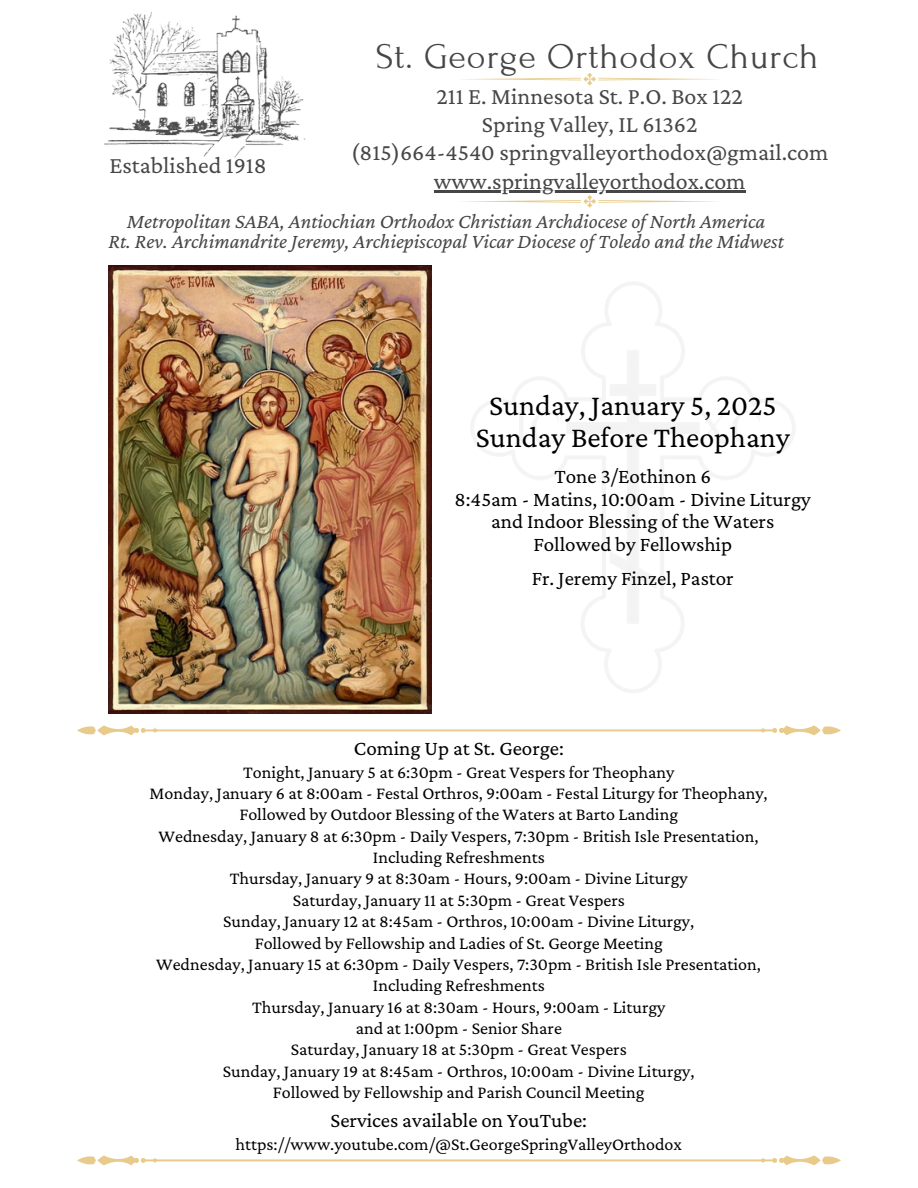
<style>
.page{position:relative;width:918px;height:1188px;background:#fff}
.page>*{position:absolute;margin:0;border:0;box-sizing:border-box;transform-origin:0 0}
.t1{font:36px "Forum";letter-spacing:.025em;color:#464646}
.t2{font:30px/32.4px "Crimson Pro";color:#000;text-align:center}
.t3{font:24px/28.2px "Crimson Pro";color:#464646;text-align:center}
.t4{font:21px/22.8px "Crimson Pro";color:#000;text-align:center}
.t5{font:italic 21px/20.2px "Crimson Pro";color:#464646;text-align:center}
.t6{font:18px "Crimson Pro";color:#000}
</style>
<div class="page">
<img style="left:104px;top:12px;width:202px;height:146px">
<svg style="left:460px;top:73px;width:260px;height:12px"></svg>
<svg style="left:460px;top:195px;width:260px;height:13px"></svg>
<svg style="left:77px;top:725px;width:764px;height:10px"></svg>
<svg style="left:77px;top:1155px;width:764px;height:10px"></svg>
<img style="left:108px;top:266px;width:323px;height:448px">
<hr style="left:434px;top:191px;width:312px;height:2px;background:#464646">
<h3 class="t1" style="left:376px;top:37px;width:444px">St. George Orthodox Church</h3>
<p class="t3" style="left:351px;top:82px;width:479px">211 E. Minnesota St. P.O. Box 122<br>Spring Valley, IL 61362<br>(815)664-4540 springvalleyorthodox@gmail.com</p>
<p class="t3" style="left:434px;top:166px;width:313px">www.springvalleyorthodox.com</p>
<p class="t5" style="left:108px;top:211px;width:677px">Metropolitan SABA, Antiochian Orthodox Christian Archdiocese of North America<br>Rt. Rev. ArchimandriteJeremy, Archiepiscopal Vicar Diocese of Toledo and the Midwest</p>
<p class="t3" style="left:109px;top:151px;width:159px">Established 1918</p>
<p class="t2" style="left:476px;top:388px;width:315px">Sunday, January 5, 2025<br>Sunday Before Theophany</p>
<p class="t4" style="left:455px;top:464px;width:358px">Tone 3/Eothinon 6<br>8:45am - Matins, 10:00am - Divine Liturgy and Indoor Blessing of the Waters<br>Followed by Fellowship</p>
<p class="t4" style="left:532px;top:567px;width:203px">Fr. Jeremy Finzel, Pastor</p>
<h1 class="t4" style="left:354px;top:737px;width:212px">Coming Up at St. George:</h1>
<p class="t6" style="left:243px;top:761px;width:433px">Tonight, January 5 at 6:30pm - Great Vespers for Theophany</p>
<h3 class="t6" style="left:149px;top:783px;width:620px">Monday, January 6 at 8:00am - Festal Orthros, 9:00am - Festal Liturgy for Theophany,</h3>
<p class="t6" style="left:239px;top:804px;width:440px">Followed by Outdoor Blessing of the Waters at Barto Landing</p>
<h4 class="t6" style="left:159px;top:826px;width:601px">Wednesday, January 8 at 6:30pm - Daily Vespers, 7:30pm - British Isle Presentation,</h4>
<p class="t6" style="left:373px;top:847px;width:173px">Including Refreshments</p>
<p class="t6" style="left:230px;top:868px;width:459px">Thursday, January 9 at 8:30am - Hours, 9:00am - Divine Liturgy</p>
<h2 class="t6" style="left:293px;top:890px;width:334px">Saturday, January 11 at 5:30pm - Great Vespers</h2>
<h4 class="t6" style="left:223px;top:911px;width:473px">Sunday, January 12 at 8:45am - Orthros, 10:00am - Divine Liturgy,</h4>
<h4 class="t6" style="left:255px;top:932px;width:409px">Followed by Fellowship and Ladies of St. George Meeting</h4>
<p class="t6" style="left:156px;top:954px;width:606px">Wednesday, January 15 at 6:30pm - Daily Vespers, 7:30pm - British Isle Presentation,</p>
<p class="t6" style="left:373px;top:975px;width:173px">Including Refreshments</p>
<p class="t6" style="left:252px;top:997px;width:415px">Thursday, January 16 at 8:30am - Hours, 9:00am - Liturgy</p>
<p class="t6" style="left:356px;top:1018px;width:208px">and at 1:00pm - Senior Share</p>
<p class="t6" style="left:291px;top:1039px;width:337px">Saturday, January 18 at 5:30pm - Great Vespers</p>
<p class="t6" style="left:223px;top:1061px;width:473px">Sunday, January 19 at 8:45am - Orthros, 10:00am - Divine Liturgy,</p>
<p class="t6" style="left:273px;top:1082px;width:373px">Followed by Fellowship and Parish Council Meeting</p>
<p class="t4" style="left:331px;top:1109px;width:258px">Services available on YouTube:</p>
<p class="t6" style="left:236px;top:1134px;width:448px">https://www.youtube.com/@St.GeorgeSpringValleyOrthodox</p>
</div>
